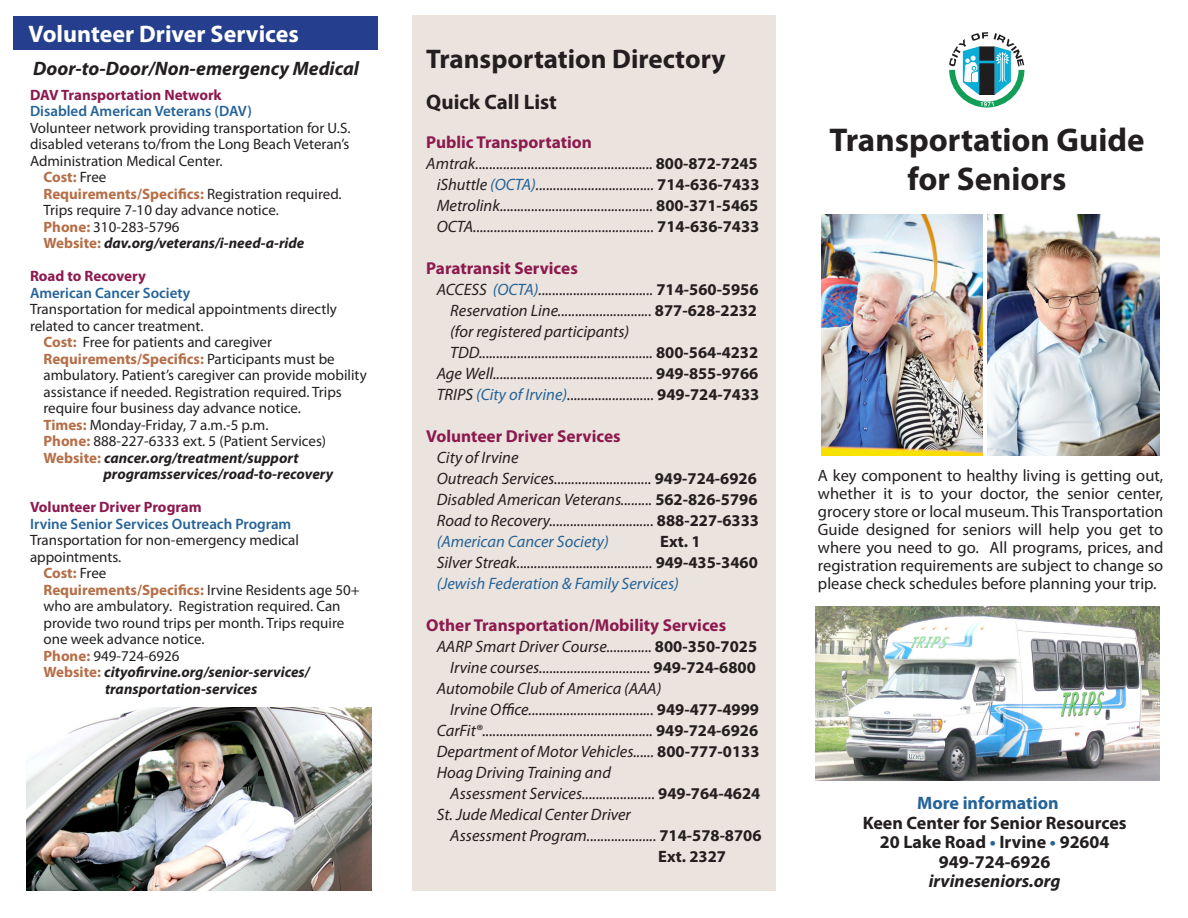
<style>
.page{position:relative;width:1188px;height:918px;background:#fff}
.page>*{position:absolute;margin:0;border:0;box-sizing:border-box;transform-origin:0 0}
.PhoneListStyle{font:700 33px "Myriad Pro";color:#231f20}
.t1{font:700 27px "Myriad Pro";color:#231f20}
.PhoneListStyle-2{font:700 24px "Myriad Pro";color:#fff}
.t2{font:700 21px "Myriad Pro";color:#231f20}
.PhoneListStyle-3{font:italic 700 19.5px "Myriad Pro";color:#231f20}
.PhoneListStyle-4{font:700 18px "Myriad Pro";color:#231f20}
.PhoneListStyle-5{font:italic 700 18px "Myriad Pro";color:#231f20}
.PhoneListStyle-6{font:700 18px "Myriad Pro";color:#246398}
.t3{font:700 17.25px "Myriad Pro";color:#8c1a4f}
.PhoneListStyle-7{font:italic 16.5px "Myriad Pro";color:#231f20}
.PhoneListStyle-8{font:16.5px/18px "Myriad Pro";color:#231f20;text-align:justify}
.PhoneListStyle-9{font:italic 16.5px "Myriad Pro";color:#246398}
.PhoneListStyle-10{font:700 16.5px "Myriad Pro";color:#231f20}
.t4{font:15px/16.5px "Myriad Pro";color:#231f20}
.t5{font:italic 700 15px "Myriad Pro";color:#231f20}
.t6{font:700 15px "Myriad Pro";color:#b56e47}
.t7{font:600 15px "Myriad Pro";color:#246398}
.t8{font:700 15px "Myriad Pro";color:#8c1a4f}
.s1{font-weight:400;color:#231f20}
.s2{font-weight:700;color:#b56e47}
.s3{font-style:normal;color:#b56e47}
.s4{font-weight:700;font-style:normal}
.s5{color:#246398}
</style>
<div class="page">
<div style="left:412px;top:15px;width:364px;height:876px;background:#ebe3dd"></div>
<img style="left:822px;top:215px;width:160px;height:240px">
<img style="left:988px;top:215px;width:171px;height:240px">
<div style="left:14px;top:16px;width:364px;height:34px;background:#253f8e"></div>
<img style="left:815px;top:607px;width:344px;height:174px">
<svg style="left:949px;top:32px;width:75px;height:76px"></svg>
<img style="left:26px;top:707px;width:346px;height:184px">
<p class="PhoneListStyle-2" style="left:28px;top:18px;width:272px">Volunteer Driver Services</p>
<p class="PhoneListStyle-3" style="left:33px;top:56px;width:327px">Door-to-Door/Non-emergency Medical</p>
<p class="t8" style="left:30px;top:85px;width:193px">DAV Transportation Network</p>
<p class="t7" style="left:30px;top:102px;width:224px">Disabled American Veterans (DAV)</p>
<p class="t4" style="left:30px;top:119px;width:322px">Volunteer network providing transportation for U.S.</p>
<p class="t4" style="left:30px;top:136px;width:321px">disabled veterans to/from the Long Beach Veteran’s</p>
<p class="t4" style="left:30px;top:152px;width:194px">Administration Medical Center.</p>
<p class="t6" style="left:44px;top:167px;width:64px">Cost: <span class="s1">Free</span></p>
<p class="t6" style="left:44px;top:184px;width:300px">Requirements/Specifics: <span class="s1">Registration required.</span></p>
<p class="t4" style="left:44px;top:202px;width:237px">Trips require 7-10 day advance notice.</p>
<p class="t4" style="left:44px;top:218px;width:137px"><span class="s2">Phone:</span> 310-283-5796</p>
<p class="t5" style="left:44px;top:233px;width:262px"><span class="s3">Website:</span> dav.org/veterans/i-need-a-ride</p>
<p class="t8" style="left:30px;top:266px;width:117px">Road to Recovery</p>
<p class="t7" style="left:30px;top:283px;width:162px">American Cancer Society</p>
<p class="t4" style="left:30px;top:301px;width:309px">Transportation for medical appointments directly</p>
<p class="t4" style="left:30px;top:317px;width:175px">related to cancer treatment.</p>
<p class="t4" style="left:44px;top:334px;width:230px"><span class="s2">Cost:</span> Free for patients and caregiver</p>
<p class="t6" style="left:44px;top:349px;width:293px">Requirements/Specifics: <span class="s1">Participants must be</span></p>
<p class="t4" style="left:44px;top:367px;width:325px">ambulatory. Patient’s caregiver can provide mobility</p>
<p class="t4" style="left:44px;top:383px;width:300px">assistance if needed. Registration required. Trips</p>
<p class="t4" style="left:44px;top:400px;width:259px">require four business day advance notice.</p>
<p class="t4" style="left:44px;top:416px;width:227px"><span class="s2">Times:</span> Monday-Friday, 7 a.m.-5 p.m.</p>
<p class="t4" style="left:44px;top:433px;width:284px"><span class="s2">Phone:</span> 888-227-6333 ext. 5 (Patient Services)</p>
<p class="t5" style="left:44px;top:448px;width:257px"><span class="s3">Website:</span> cancer.org/treatment/support</p>
<p class="t5" style="left:104px;top:464px;width:231px">programsservices/road-to-recovery</p>
<p class="t8" style="left:30px;top:497px;width:173px">Volunteer Driver Program</p>
<p class="t7" style="left:30px;top:514px;width:263px">Irvine Senior Services Outreach Program</p>
<p class="t4" style="left:30px;top:532px;width:271px">Transportation for non-emergency medical</p>
<p class="t4" style="left:30px;top:548px;width:93px">appointments.</p>
<p class="t6" style="left:44px;top:563px;width:64px">Cost: <span class="s1">Free</span></p>
<p class="t6" style="left:44px;top:580px;width:318px">Requirements/Specifics: <span class="s1">Irvine Residents age 50+</span></p>
<p class="t4" style="left:44px;top:598px;width:299px">who are ambulatory. Registration required. Can</p>
<p class="t4" style="left:44px;top:614px;width:302px">provide two round trips per month. Trips require one week advance notice.</p>
<p class="t4" style="left:44px;top:647px;width:138px"><span class="s2">Phone:</span> 949-724-6926</p>
<p class="t5" style="left:44px;top:662px;width:268px"><span class="s3">Website:</span> cityofirvine.org/senior-services/</p>
<p class="t5" style="left:105px;top:679px;width:154px">transportation-services</p>
<p class="t1" style="left:426px;top:41px;width:301px">Transportation Directory</p>
<p class="t2" style="left:426px;top:88px;width:132px">Quick Call List</p>
<p class="t3" style="left:426px;top:131px;width:167px">Public Transportation</p>
<p class="PhoneListStyle-7" style="left:426px;top:153px;width:333px">Amtrak................................................... <span class="s4">800-872-7245</span></p>
<p class="PhoneListStyle-7" style="left:437px;top:174px;width:324px">iShuttle <span class="s5">(OCTA)</span>.................................. <span class="s4">714-636-7433</span></p>
<p class="PhoneListStyle-7" style="left:437px;top:195px;width:323px">Metrolink............................................ <span class="s4">800-371-5465</span></p>
<p class="PhoneListStyle-7" style="left:437px;top:216px;width:324px">OCTA.................................................... <span class="s4">714-636-7433</span></p>
<p class="t3" style="left:426px;top:257px;width:153px">Paratransit Services</p>
<p class="PhoneListStyle-7" style="left:437px;top:279px;width:323px">ACCESS <span class="s5">(OCTA)</span>................................. <span class="s4">714-560-5956</span></p>
<p class="PhoneListStyle-7" style="left:450px;top:300px;width:308px">Reservation Line........................... <span class="s4">877-628-2232</span></p>
<p class="PhoneListStyle-7" style="left:450px;top:321px;width:181px">(for registered participants)</p>
<p class="PhoneListStyle-7" style="left:450px;top:342px;width:310px">TDD.................................................. <span class="s4">800-564-4232</span></p>
<p class="PhoneListStyle-7" style="left:437px;top:363px;width:323px">Age Well.............................................. <span class="s4">949-855-9766</span></p>
<p class="PhoneListStyle-7" style="left:437px;top:384px;width:324px">TRIPS <span class="s5">(City of Irvine)</span>......................... <span class="s4">949-724-7433</span></p>
<p class="t3" style="left:426px;top:425px;width:196px">Volunteer Driver Services</p>
<p class="PhoneListStyle-7" style="left:437px;top:447px;width:83px">City of Irvine</p>
<p class="PhoneListStyle-7" style="left:437px;top:468px;width:322px">Outreach Services............................ <span class="s4">949-724-6926</span></p>
<p class="PhoneListStyle-7" style="left:437px;top:489px;width:322px">Disabled American Veterans......... <span class="s4">562-826-5796</span></p>
<p class="PhoneListStyle-7" style="left:437px;top:510px;width:324px">Road to Recovery.............................. <span class="s4">888-227-6333</span></p>
<p class="PhoneListStyle-9" style="left:437px;top:531px;width:174px">(American Cancer Society)</p>
<p class="PhoneListStyle-10" style="left:660px;top:530px;width:42px">Ext. 1</p>
<p class="PhoneListStyle-7" style="left:437px;top:552px;width:323px">Silver Streak....................................... <span class="s4">949-435-3460</span></p>
<p class="PhoneListStyle-9" style="left:437px;top:573px;width:244px">(Jewish Federation &amp; Family Services)</p>
<p class="t3" style="left:426px;top:614px;width:301px">Other Transportation/Mobility Services</p>
<p class="PhoneListStyle-7" style="left:437px;top:636px;width:322px">AARP Smart Driver Course............. <span class="s4">800-350-7025</span></p>
<p class="PhoneListStyle-7" style="left:450px;top:657px;width:307px">Irvine courses................................ <span class="s4">949-724-6800</span></p>
<p class="PhoneListStyle-7" style="left:437px;top:678px;width:226px">Automobile Club of America (AAA)</p>
<p class="PhoneListStyle-7" style="left:450px;top:699px;width:310px">Irvine Office.................................... <span class="s4">949-477-4999</span></p>
<p class="PhoneListStyle-7" style="left:437px;top:720px;width:323px">CarFit®................................................. <span class="s4">949-724-6926</span></p>
<p class="PhoneListStyle-7" style="left:437px;top:741px;width:324px">Department of Motor Vehicles...... <span class="s4">800-777-0133</span></p>
<p class="PhoneListStyle-7" style="left:437px;top:762px;width:176px">Hoag Driving Training and</p>
<p class="PhoneListStyle-7" style="left:450px;top:783px;width:312px">Assessment Services..................... <span class="s4">949-764-4624</span></p>
<p class="PhoneListStyle-7" style="left:437px;top:804px;width:196px">St. Jude Medical Center Driver</p>
<p class="PhoneListStyle-7" style="left:450px;top:825px;width:313px">Assessment Program.................... <span class="s4">714-578-8706</span></p>
<p class="PhoneListStyle-10" style="left:658px;top:845px;width:69px">Ext. 2327</p>
<p class="PhoneListStyle" style="left:829px;top:118px;width:317px">Transportation Guide</p>
<p class="PhoneListStyle" style="left:908px;top:157px;width:160px">for Seniors</p>
<p class="PhoneListStyle-8" style="left:818px;top:466px;width:347px">A key component to healthy living is getting out, whether it is to your doctor, the senior center, grocery store or local museum. This Transportation Guide designed for seniors will help you get to where you need to go. All programs, prices, and registration requirements are subject to change so please check schedules before planning your trip.</p>
<p class="PhoneListStyle-6" style="left:917px;top:791px;width:143px">More information</p>
<p class="PhoneListStyle-4" style="left:863px;top:811px;width:266px">Keen Center for Senior Resources</p>
<p class="PhoneListStyle-4" style="left:880px;top:830px;width:231px">20 Lake Road <span class="s5">•</span> Irvine <span class="s5">•</span> 92604</p>
<p class="PhoneListStyle-4" style="left:939px;top:850px;width:113px">949-724-6926</p>
<p class="PhoneListStyle-5" style="left:929px;top:869px;width:133px">irvineseniors.org</p>
</div>
